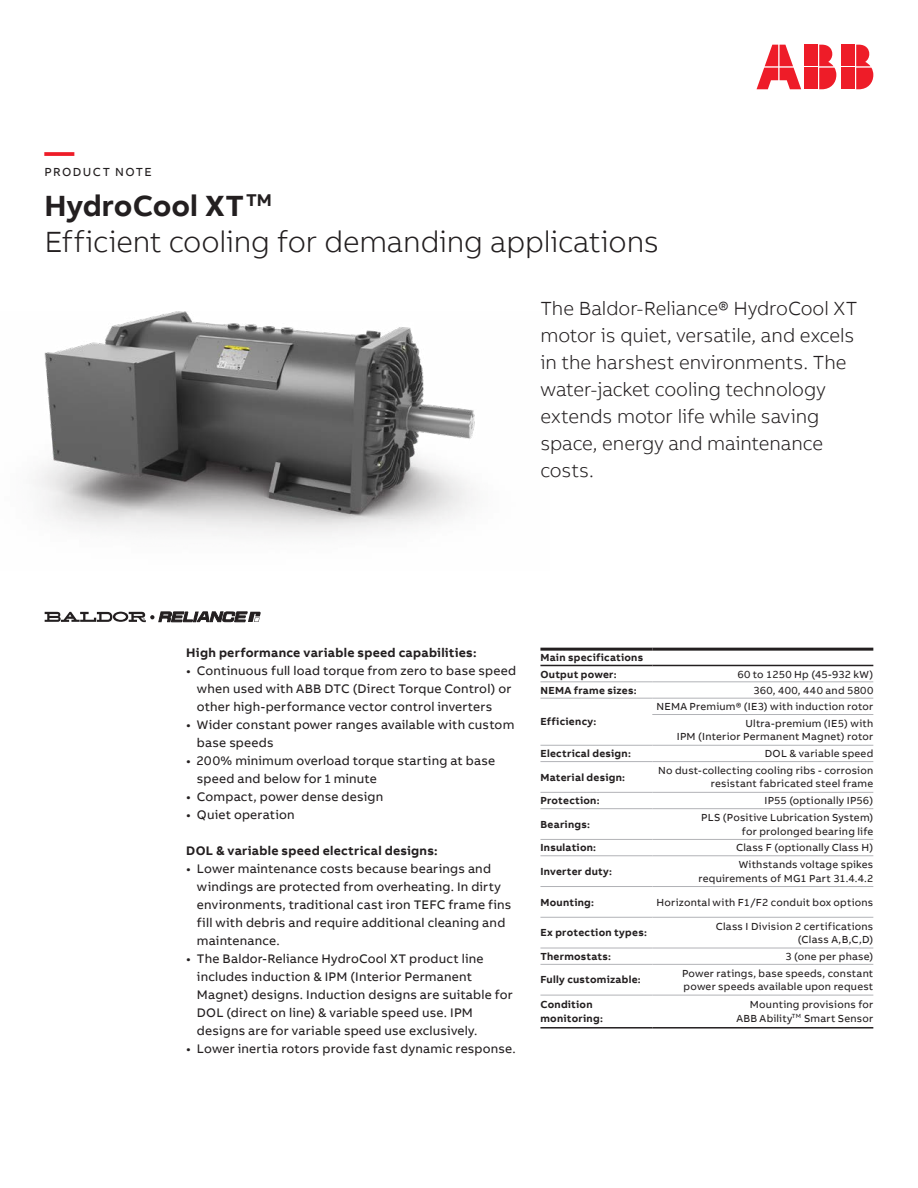
<style>
.page{position:relative;width:918px;height:1188px;background:#fff}
.page>*{position:absolute;margin:0;border:0;box-sizing:border-box;transform-origin:0 0}
.t1{font:300 30px/36px "AB Bvoice";letter-spacing:-.005em;color:#231f20}
.t2{font:700 30px "AB Bvoice";color:#ee1c28}
.t3{font:300 19.5px/27px "AB Bvoice";letter-spacing:-.005em;color:#231f20}
.t4{font:12.75px/18px "AB Bvoice";letter-spacing:.015em;color:#231f20}
.t5{font:700 12.75px "AB Bvoice";letter-spacing:.02em;color:#231f20}
.t6{font:12px "AB Bvoice";letter-spacing:.12em;color:#231f20}
.t7{font:10.5px/13.5px "AB Bvoice";letter-spacing:.02em;color:#231f20;text-align:right}
.t8{font:700 10.5px/16.2px "AB Bvoice";letter-spacing:.025em;color:#231f20}
.s1{font-weight:700}
</style>
<div class="page">
<img style="left:35px;top:312px;width:440px;height:224px">
<div style="left:842px;top:45px;width:13px;height:21px;background:#ee1c28"></div>
<div style="left:842px;top:68px;width:13px;height:21px;background:#ee1c28"></div>
<svg style="left:856px;top:45px;width:17px;height:44px"></svg>
<svg style="left:757px;top:45px;width:44px;height:44px"></svg>
<div style="left:805px;top:45px;width:13px;height:21px;background:#ee1c28"></div>
<div style="left:805px;top:68px;width:13px;height:21px;background:#ee1c28"></div>
<svg style="left:819px;top:45px;width:17px;height:44px"></svg>
<hr style="left:540px;top:665px;width:112px;height:1px;background:#231f20">
<hr style="left:652px;top:665px;width:221px;height:1px;background:#231f20">
<hr style="left:540px;top:648px;width:112px;height:3px;background:#231f20">
<hr style="left:652px;top:648px;width:221px;height:3px;background:#231f20">
<hr style="left:540px;top:1027px;width:112px;height:2px;background:#231f20">
<hr style="left:652px;top:1027px;width:221px;height:2px;background:#231f20">
<hr style="left:540px;top:681px;width:112px;height:1px;background:#b2b3b7">
<hr style="left:652px;top:681px;width:221px;height:1px;background:#b2b3b7">
<hr style="left:540px;top:698px;width:112px;height:1px;background:#b2b3b7">
<hr style="left:652px;top:698px;width:221px;height:1px;background:#b2b3b7">
<hr style="left:652px;top:714px;width:221px;height:1px;background:#b2b3b7">
<hr style="left:540px;top:745px;width:112px;height:1px;background:#b2b3b7">
<hr style="left:652px;top:745px;width:221px;height:1px;background:#b2b3b7">
<hr style="left:540px;top:761px;width:112px;height:1px;background:#b2b3b7">
<hr style="left:652px;top:761px;width:221px;height:1px;background:#b2b3b7">
<hr style="left:540px;top:792px;width:112px;height:1px;background:#b2b3b7">
<hr style="left:652px;top:792px;width:221px;height:1px;background:#b2b3b7">
<hr style="left:540px;top:808px;width:112px;height:1px;background:#b2b3b7">
<hr style="left:652px;top:808px;width:221px;height:1px;background:#b2b3b7">
<hr style="left:540px;top:839px;width:112px;height:1px;background:#b2b3b7">
<hr style="left:652px;top:839px;width:221px;height:1px;background:#b2b3b7">
<hr style="left:540px;top:855px;width:112px;height:1px;background:#b2b3b7">
<hr style="left:652px;top:855px;width:221px;height:1px;background:#b2b3b7">
<hr style="left:540px;top:886px;width:112px;height:1px;background:#b2b3b7">
<hr style="left:652px;top:886px;width:221px;height:1px;background:#b2b3b7">
<hr style="left:540px;top:917px;width:112px;height:1px;background:#b2b3b7">
<hr style="left:652px;top:917px;width:221px;height:1px;background:#b2b3b7">
<hr style="left:540px;top:948px;width:112px;height:1px;background:#b2b3b7">
<hr style="left:652px;top:948px;width:221px;height:1px;background:#b2b3b7">
<hr style="left:540px;top:964px;width:112px;height:1px;background:#b2b3b7">
<hr style="left:652px;top:964px;width:221px;height:1px;background:#b2b3b7">
<hr style="left:540px;top:995px;width:112px;height:1px;background:#b2b3b7">
<hr style="left:652px;top:995px;width:221px;height:1px;background:#b2b3b7">
<svg style="left:45px;top:612px;width:216px;height:10px"></svg>
<h1 class="t2" style="left:45px;top:132px;width:31px">—</h1>
<p class="t6" style="left:45px;top:165px;width:109px">PRODUCT NOTE</p>
<h1 class="t1" style="left:45px;top:187px;width:616px"><span class="s1">HydroCool XT</span><sup>TM<br></sup>Efficient cooling for demanding applications</h1>
<h2 class="t3" style="left:540px;top:295px;width:319px">The Baldor-Reliance® HydroCool XT motor is quiet, versatile, and excels in the harshest environments. The water-jacket cooling technology extends motor life while saving space, energy and maintenance costs.</h2>
<p class="t5" style="left:186px;top:644px;width:292px">High performance variable speed capabilities:</p>
<p class="t4" style="left:197px;top:661px;width:321px;text-indent:-11px">• Continuous full load torque from zero to base speed when used with ABB DTC (Direct Torque Control) or other high-performance vector control inverters</p>
<p class="t4" style="left:197px;top:715px;width:319px;text-indent:-11px">• Wider constant power ranges available with custom base speeds</p>
<p class="t4" style="left:197px;top:751px;width:300px;text-indent:-11px">• 200% minimum overload torque starting at base speed and below for 1 minute</p>
<p class="t4" style="left:186px;top:787px;width:198px">• Compact, power dense design</p>
<p class="t4" style="left:186px;top:805px;width:110px">• Quiet operation</p>
<p class="t5" style="left:186px;top:842px;width:253px">DOL &amp; variable speed electrical designs:</p>
<p class="t4" style="left:197px;top:859px;width:316px;text-indent:-11px">• Lower maintenance costs because bearings and windings are protected from overheating. In dirty environments, traditional cast iron TEFC frame fins fill with debris and require additional cleaning and maintenance.</p>
<p class="t4" style="left:197px;top:949px;width:318px;text-indent:-11px">• The Baldor-Reliance HydroCool XT product line includes induction &amp; IPM (Interior Permanent Magnet) designs. Induction designs are suitable for DOL (direct on line) &amp; variable speed use. IPM designs are for variable speed use exclusively.</p>
<p class="t4" style="left:186px;top:1039px;width:331px">• Lower inertia rotors provide fast dynamic response.</p>
<p class="t8" style="left:540px;top:650px;width:104px">Main specifications<br>Output power:</p>
<p class="t7" style="left:737px;top:667px;width:137px">60 to 1250 Hp (45-932 kW)</p>
<p class="t8" style="left:540px;top:682px;width:98px">NEMA frame sizes:</p>
<p class="t7" style="left:754px;top:684px;width:121px">360, 400, 440 and 5800</p>
<p class="t8" style="left:540px;top:714px;width:57px">Efficiency:</p>
<p class="t7" style="left:657px;top:698px;width:218px;line-height:16.8px">NEMA Premium® (IE3) with induction rotor<br>Ultra-premium (IE5) with</p>
<p class="t7" style="left:677px;top:730px;width:198px">IPM (Interior Permanent Magnet) rotor</p>
<p class="t8" style="left:540px;top:746px;width:92px">Electrical design:</p>
<p class="t7" style="left:765px;top:747px;width:110px">DOL &amp; variable speed</p>
<p class="t8" style="left:540px;top:769px;width:86px">Material design:</p>
<p class="t7" style="left:658px;top:764px;width:217px">No dust-collecting cooling ribs - corrosion resistant fabricated steel frame</p>
<p class="t8" style="left:540px;top:793px;width:61px">Protection:</p>
<p class="t7" style="left:764px;top:794px;width:110px">IP55 (optionally IP56)</p>
<p class="t8" style="left:540px;top:816px;width:51px">Bearings:</p>
<p class="t7" style="left:701px;top:811px;width:174px">PLS (Positive Lubrication System) for prolonged bearing life</p>
<p class="t8" style="left:540px;top:840px;width:57px">Insulation:</p>
<p class="t7" style="left:736px;top:841px;width:139px">Class F (optionally Class H)</p>
<p class="t8" style="left:540px;top:863px;width:73px">Inverter duty:</p>
<p class="t7" style="left:699px;top:858px;width:176px">Withstands voltage spikes requirements of MG1 Part 31.4.4.2</p>
<p class="t8" style="left:540px;top:894px;width:55px">Mounting:</p>
<p class="t7" style="left:657px;top:895px;width:218px">Horizontal with F1/F2 conduit box options</p>
<p class="t8" style="left:540px;top:925px;width:108px">Ex protection types:</p>
<p class="t7" style="left:716px;top:919px;width:159px">Class I Division 2 certifications (Class A,B,C,D)</p>
<p class="t8" style="left:540px;top:948px;width:72px">Thermostats:</p>
<p class="t7" style="left:785px;top:950px;width:89px">3 (one per phase)</p>
<p class="t8" style="left:540px;top:972px;width:102px">Fully customizable:</p>
<p class="t7" style="left:682px;top:966px;width:193px;text-align:left">Power ratings, base speeds, constant power speeds available upon request</p>
<p class="t8" style="left:540px;top:998px;width:64px;line-height:13.5px">Condition monitoring:</p>
<p class="t7" style="left:736px;top:998px;width:139px">Mounting provisions for<br>ABB Ability<sup>TM</sup> Smart Sensor</p>
</div>
